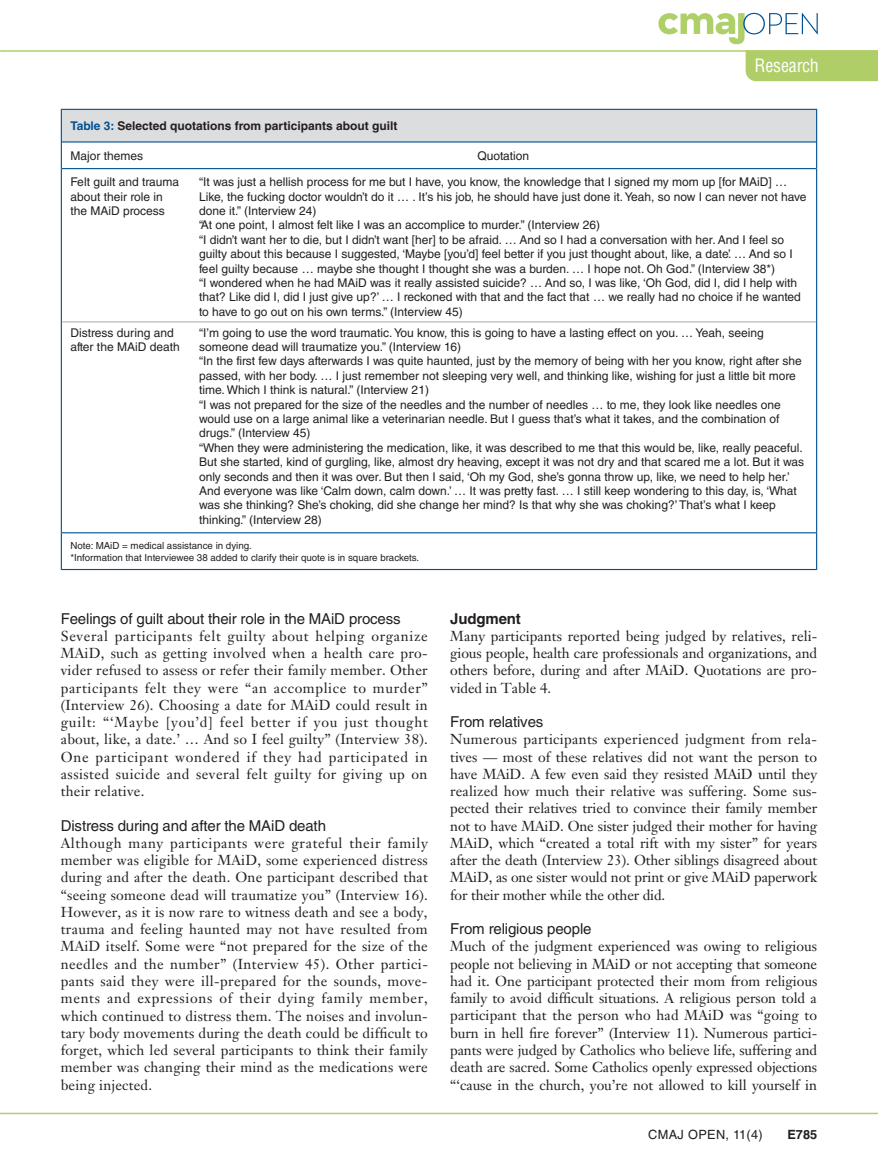
<style>
.page{position:relative;width:878px;height:1175px;background:#fff}
.page>*{position:absolute;margin:0;border:0;box-sizing:border-box;transform-origin:0 0}
.t1{font:condensed 18px "Helvetica LT Std";letter-spacing:-.01em;color:#fff}
.t2{font:15px "Helvetica LT Std";letter-spacing:-.01em;color:#231f20}
.t3{font:700 15px "Helvetica LT Std";letter-spacing:-.01em;color:#231f20}
.t4{font:14.25px/17.2px "Janson Text LT Std";letter-spacing:-.005em;color:#231f20;text-align:justify}
.t5{font:12.75px "Helvetica LT Std";letter-spacing:.025em;color:#231f20}
.t6{font:700 12.75px "Helvetica LT Std";color:#231f20}
.t7{font:12px/14.4px "Helvetica LT Std";color:#231f20}
.t8{font:700 12px "Helvetica LT Std";color:#231f20}
.t9{font:9.75px/11.7px "Helvetica LT Std";color:#231f20}
.s1{color:#005294}
</style>
<div class="page">
<hr style="left:0;top:1112px;width:878px;height:2px;background:#afcf69">
<svg style="left:658px;top:13px;width:159px;height:31px"></svg>
<hr style="left:0;top:50px;width:878px;height:2px;background:#afcf69">
<div style="left:745px;top:50px;width:133px;height:31px;background:#b0ce68"></div>
<div style="left:61px;top:109px;width:755px;height:33px;background:#dcdddf"></div>
<hr style="left:62px;top:109px;width:128px;height:1px;background:#005294">
<hr style="left:61px;top:109px;width:1px;height:33px;background:#005294">
<hr style="left:190px;top:109px;width:626px;height:1px;background:#005294">
<hr style="left:816px;top:109px;width:1px;height:33px;background:#005294">
<svg style="left:61px;top:142px;width:1px;height:27px"></svg>
<svg style="left:816px;top:142px;width:1px;height:27px"></svg>
<hr style="left:61px;top:169px;width:1px;height:153px;background:#005294">
<hr style="left:816px;top:169px;width:1px;height:153px;background:#005294">
<hr style="left:61px;top:322px;width:1px;height:211px;background:#005294">
<hr style="left:816px;top:322px;width:1px;height:211px;background:#005294">
<hr style="left:816px;top:533px;width:1px;height:37px;background:#005294">
<hr style="left:62px;top:141px;width:128px;height:1px;background:#005294">
<hr style="left:190px;top:141px;width:626px;height:1px;background:#005294">
<hr style="left:62px;top:168px;width:128px;height:1px;background:#005294">
<hr style="left:190px;top:168px;width:626px;height:1px;background:#005294">
<hr style="left:62px;top:321px;width:128px;height:1px;background:#b2b3b7">
<hr style="left:190px;top:321px;width:626px;height:1px;background:#b2b3b7">
<hr style="left:62px;top:532px;width:128px;height:1px;background:#005294">
<hr style="left:61px;top:533px;width:1px;height:37px;background:#005294">
<hr style="left:190px;top:532px;width:626px;height:1px;background:#005294">
<hr style="left:62px;top:569px;width:128px;height:1px;background:#005294">
<hr style="left:190px;top:569px;width:626px;height:1px;background:#005294">
<p class="t1" style="left:754px;top:54px;width:66px">Research</p>
<p class="t8" style="left:70px;top:118px;width:328px"><span class="s1">Table 3:</span> Selected quotations from participants about guilt</p>
<p class="t7" style="left:70px;top:148px;width:74px">Major themes</p>
<p class="t7" style="left:477px;top:148px;width:53px">Quotation</p>
<p class="t7" style="left:70px;top:175px;width:110px">Felt guilt and trauma about their role in the MAiD process</p>
<p class="t7" style="left:199px;top:175px;width:609px">“It was just a hellish process for me but I have, you know, the knowledge that I signed my mom up [for MAiD] … Like, the fucking doctor wouldn’t do it … . It’s his job, he should have just done it. Yeah, so now I can never not have done it.” (Interview 24)<br>“At one point, I almost felt like I was an accomplice to murder.” (Interview 26)<br>“I didn’t want her to die, but I didn’t want [her] to be afraid. … And so I had a conversation with her. And I feel so guilty about this because I suggested, ‘Maybe [you’d] feel better if you just thought about, like, a date’. … And so I feel guilty because … maybe she thought I thought she was a burden. … I hope not. Oh God.” (Interview 38*)<br>“I wondered when he had MAiD was it really assisted suicide? … And so, I was like, ‘Oh God, did I, did I help with that? Like did I, did I just give up?’ … I reckoned with that and the fact that … we really had no choice if he wanted to have to go out on his own terms.” (Interview 45)</p>
<p class="t7" style="left:70px;top:325px;width:111px">Distress during and after the MAiD death</p>
<p class="t7" style="left:199px;top:325px;width:606px">“I’m going to use the word traumatic. You know, this is going to have a lasting effect on you. … Yeah, seeing someone dead will traumatize you.” (Interview 16)<br>“In the first few days afterwards I was quite haunted, just by the memory of being with her you know, right after she passed, with her body. … I just remember not sleeping very well, and thinking like, wishing for just a little bit more time. Which I think is natural.” (Interview 21)<br>“I was not prepared for the size of the needles and the number of needles … to me, they look like needles one would use on a large animal like a veterinarian needle. But I guess that’s what it takes, and the combination of drugs.” (Interview 45)<br>“When they were administering the medication, like, it was described to me that this would be, like, really peaceful.<br>But she started, kind of gurgling, like, almost dry heaving, except it was not dry and that scared me a lot. But it was only seconds and then it was over. But then I said, ‘Oh my God, she’s gonna throw up, like, we need to help her.’ And everyone was like ‘Calm down, calm down.’ … It was pretty fast. … I still keep wondering to this day, is, ‘What was she thinking? She’s choking, did she change her mind? Is that why she was choking?’ That’s what I keep thinking.” (Interview 28)</p>
<p class="t9" style="left:70px;top:539px;width:350px">Note: MAiD = medical assistance in dying.<br>*Information that Interviewee 38 added to clarify their quote is in square brackets.</p>
<p class="t2" style="left:61px;top:609px;width:341px">Feelings of guilt about their role in the MAiD process</p>
<p class="t4" style="left:61px;top:627px;width:368px">Several participants felt guilty about helping organize MAiD, such as getting involved when a health care pro&shy;vider refused to assess or refer their family member. Other participants felt they were “an accomplice to murder” (Interview 26). Choosing a date for MAiD could result in guilt: “‘Maybe [you’d] feel better if you just thought about, like, a date.’ … And so I feel guilty” (Interview 38).<br>One participant wondered if they had participated in assisted suicide and several felt guilty for giving up on their relative.</p>
<p class="t2" style="left:61px;top:816px;width:267px">Distress during and after the MAiD death</p>
<p class="t4" style="left:61px;top:834px;width:368px">Although many participants were grateful their family member was eligible for MAiD, some experienced distress during and after the death. One participant described that “seeing someone dead will traumatize you” (Interview 16).<br>However, as it is now rare to witness death and see a body, trauma and feeling haunted may not have resulted from MAiD itself. Some were “not prepared for the size of the needles and the number” (Interview 45). Other partici&shy;pants said they were ill-prepared for the sounds, move&shy;ments and expressions of their dying family member, which continued to distress them. The noises and involun&shy;tary body movements during the death could be difficult to forget, which led several participants to think their family member was changing their mind as the medications were being injected.</p>
<p class="t3" style="left:450px;top:609px;width:72px">Judgment</p>
<p class="t4" style="left:450px;top:627px;width:368px">Many participants reported being judged by relatives, reli&shy;gious people, health care professionals and organizations, and others before, during and after MAiD. Quotations are pro&shy;vided in Table 4.</p>
<p class="t2" style="left:450px;top:713px;width:95px">From relatives</p>
<p class="t4" style="left:450px;top:730px;width:368px">Numerous participants experienced judgment from rela&shy;tives — most of these relatives did not want the person to have MAiD. A few even said they resisted MAiD until they realized how much their relative was suffering. Some sus&shy;pected their relatives tried to convince their family member not to have MAiD. One sister judged their mother for having MAiD, which “created a total rift with my sister” for years after the death (Interview 23). Other siblings disagreed about MAiD, as one sister would not print or give MAiD paperwork for their mother while the other did.</p>
<p class="t2" style="left:450px;top:920px;width:143px">From religious people</p>
<p class="t4" style="left:450px;top:937px;width:368px">Much of the judgment experienced was owing to religious people not believing in MAiD or not accepting that someone had it. One participant protected their mom from religious family to avoid difficult situations. A religious person told a participant that the person who had MAiD was “going to burn in hell fire forever” (Interview 11). Numerous partici&shy;pants were judged by Catholics who believe life, suffering and death are sacred. Some Catholics openly expressed objections “‘cause in the church, you’re not allowed to kill yourself in</p>
<p class="t5" style="left:648px;top:1127px;width:116px">CMAJ OPEN, 11(4)</p>
<p class="t6" style="left:787px;top:1126px;width:31px">E785</p>
</div>
